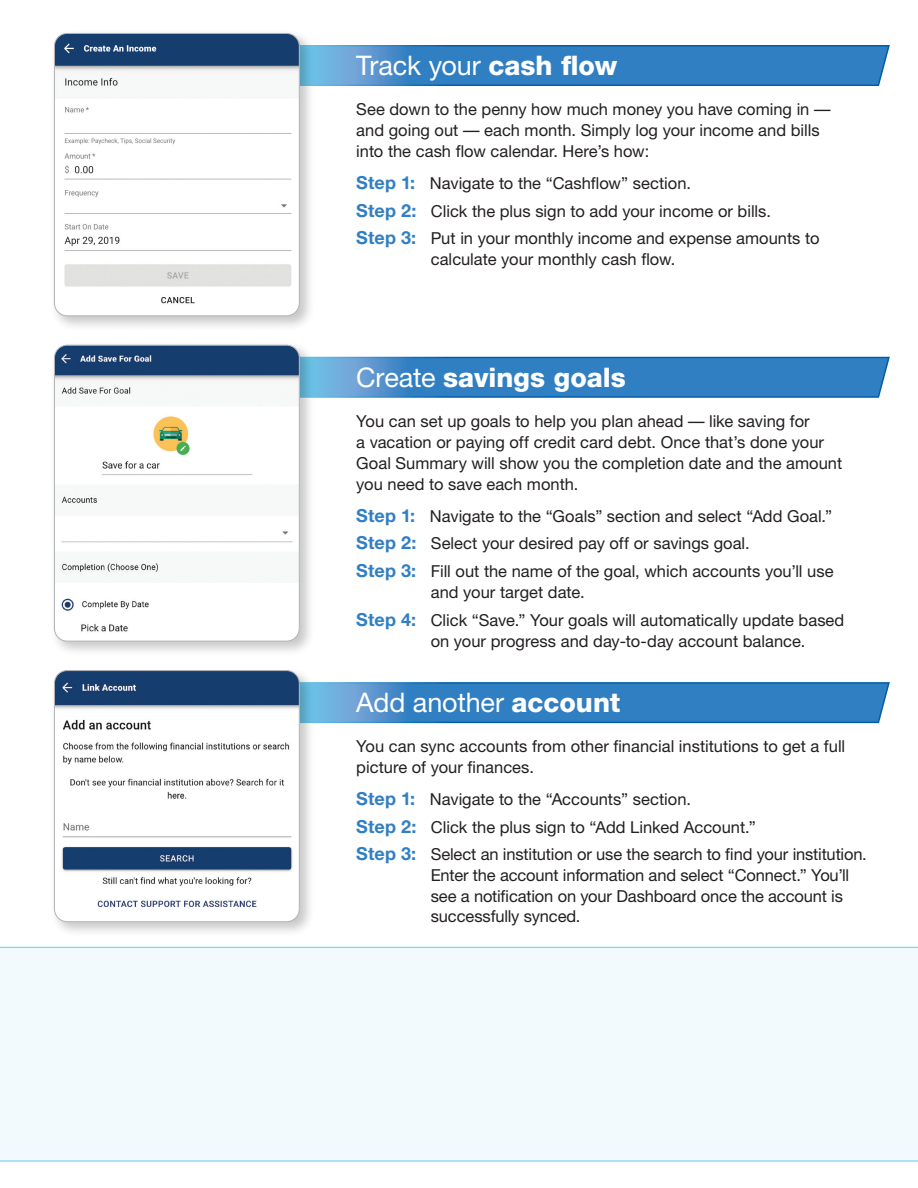
<style>
.page{position:relative;width:918px;height:1188px;background:#fff}
.page>*{position:absolute;margin:0;border:0;box-sizing:border-box;transform-origin:0 0}
.t1{font:27px "Helvetica Neue";letter-spacing:-.005em;color:#fff}
.t2{font:800 27px "Helvetica Neue";color:#fff}
.t3{font:16.5px/21px "Helvetica Neue";color:#231f20}
.s1{font-weight:800}
.s2{font-weight:700;font-size:18px;color:#307fc3}
.s3{font-weight:400}
</style>
<div class="page">
<svg style="left:315px;top:45px;width:575px;height:41px;background:#3683c4"></svg>
<svg style="left:315px;top:356px;width:575px;height:42px;background:#3b86c5"></svg>
<svg style="left:315px;top:682px;width:575px;height:42px;background:#3b86c5"></svg>
<div style="left:0;top:947px;width:918px;height:214px;background:#f2fafd"></div>
<div style="left:50px;top:666px;width:265px;height:271px;background:#231f20;opacity:.25"></div>
<img style="left:54px;top:671px;width:245px;height:251px">
<div style="left:54px;top:670px;width:246px;height:252px;border:1px solid #b2b3b7;border-radius:13px"></div>
<div style="left:50px;top:29px;width:265px;height:303px;background:#231f20;opacity:.25"></div>
<img style="left:54px;top:33px;width:245px;height:283px">
<div style="left:54px;top:33px;width:246px;height:283px;border:1px solid #b2b3b7;border-radius:13px"></div>
<div style="left:50px;top:341px;width:265px;height:316px;background:#231f20;opacity:.25"></div>
<img style="left:54px;top:345px;width:245px;height:296px">
<div style="left:54px;top:345px;width:246px;height:297px;border:1px solid #b2b3b7;border-radius:13px"></div>
<p class="t1" style="left:356px;top:50px;width:262px">Track your <span class="s1">cash flow</span></p>
<p class="t3" style="left:356px;top:98px;width:476px">See down to the penny how much money you have coming in — and going out — each month. Simply log your income and bills into the cash flow calendar. Here’s how:</p>
<p class="t3" style="left:356px;top:172px;width:336px"><span class="s2">Step 1:</span> Navigate to the “Cashflow” section.</p>
<p class="t3" style="left:356px;top:200px;width:416px"><span class="s2">Step 2:</span> Click the plus sign to add your income or bills.</p>
<p class="t3" style="left:431px;top:228px;width:390px;text-indent:-74px"><span class="s2">Step 3:</span> Put in your monthly income and expense amounts to calculate your monthly cash flow.</p>
<p class="t2" style="left:356px;top:361px;width:271px"><span class="s3">Create</span> savings goals</p>
<p class="t3" style="left:356px;top:410px;width:487px">You can set up goals to help you plan ahead — like saving for<br>a vacation or paying off credit card debt. Once that’s done your Goal Summary will show you the completion date and the amount you need to save each month.</p>
<p class="t3" style="left:356px;top:505px;width:477px"><span class="s2">Step 1:</span> Navigate to the “Goals” section and select “Add Goal.”</p>
<p class="t3" style="left:356px;top:533px;width:395px"><span class="s2">Step 2:</span> Select your desired pay off or savings goal.</p>
<p class="t3" style="left:431px;top:560px;width:404px;text-indent:-74px"><span class="s2">Step 3:</span> Fill out the name of the goal, which accounts you’ll use and your target date.</p>
<p class="t3" style="left:431px;top:609px;width:415px;text-indent:-74px"><span class="s2">Step 4:</span> Click “Save.” Your goals will automatically update based on your progress and day-to-day account balance.</p>
<p class="t1" style="left:356px;top:687px;width:266px">Add another <span class="s1">account</span></p>
<p class="t3" style="left:356px;top:736px;width:490px">You can sync accounts from other financial institutions to get a full picture of your finances.</p>
<p class="t3" style="left:356px;top:788px;width:336px"><span class="s2">Step 1:</span> Navigate to the “Accounts” section.</p>
<p class="t3" style="left:356px;top:816px;width:401px"><span class="s2">Step 2:</span> Click the plus sign to “Add Linked Account.”</p>
<p class="t3" style="left:431px;top:844px;width:438px;text-indent:-74px"><span class="s2">Step 3:</span> Select an institution or use the search to find your institution.<br>Enter the account information and select “Connect.” You’ll see a notification on your Dashboard once the account is</p>
<p class="t3" style="left:431px;top:905px;width:151px">successfully synced.</p>
</div>
